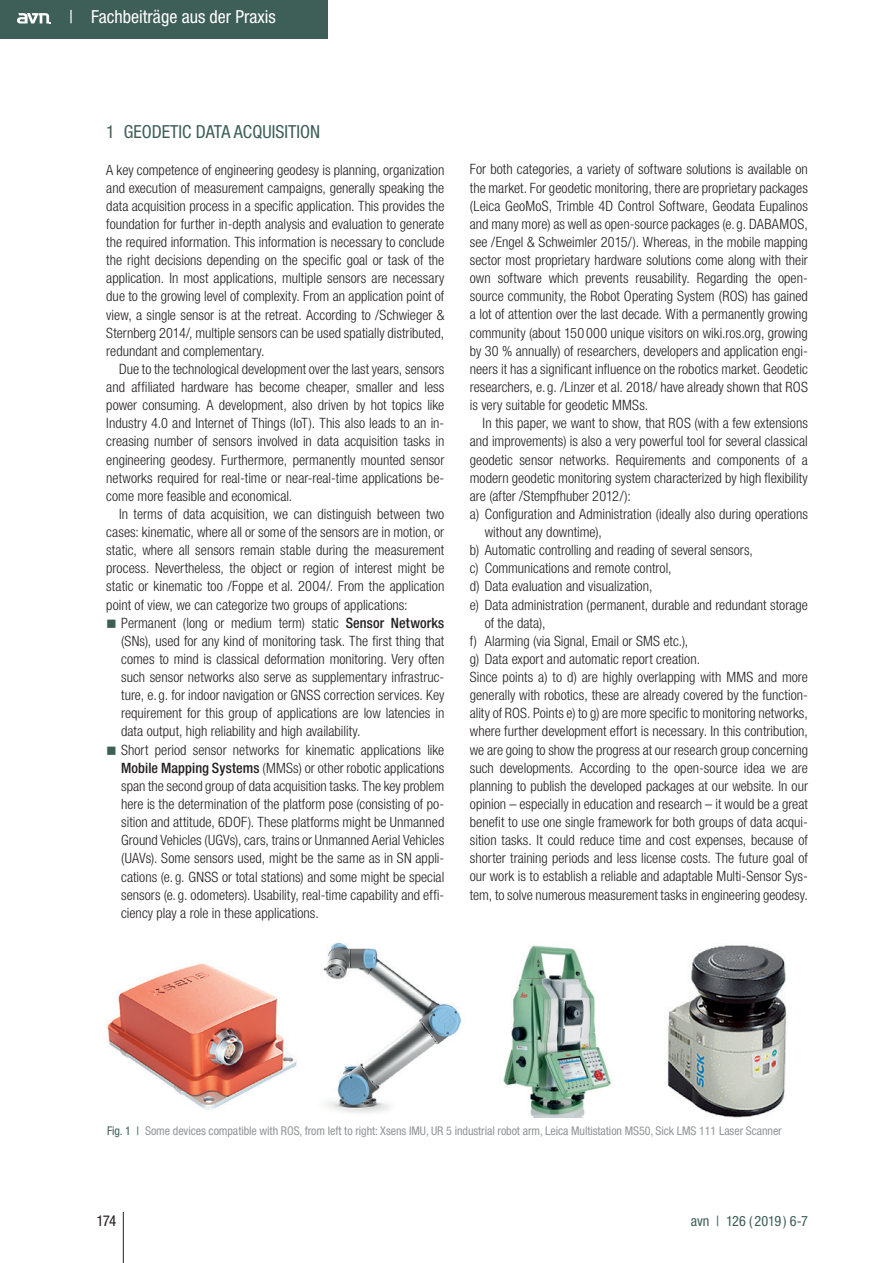
<style>
.page{position:relative;width:893px;height:1263px;background:#fff}
.page>*{position:absolute;margin:0;border:0;box-sizing:border-box;transform-origin:0 0}
.t1{font:condensed 18px "Helvetica Neue LT Std";color:#fff}
.t2{font:condensed 18px "Helvetica Neue LT Std";color:#3e5e58}
.t3{font:condensed 15px "Helvetica Neue LT Std";color:#231f20}
.t4{font:300 condensed 14.25px/18.1px "Helvetica Neue LT Std";color:#231f20;text-align:justify}
.t5{font:condensed 14.25px "Helvetica Neue LT Std";letter-spacing:-.01em;color:#3e5e58}
.t6{font:condensed 12px "Helvetica Neue LT Std";letter-spacing:-.005em;color:#939598}
.s1{font-weight:500}
.s2{color:#3e5e58}
</style>
<div class="page">
<hr style="left:123px;top:1212px;width:1px;height:51px;background:#231f20">
<div style="left:0;top:0;width:327px;height:38px;background:#3e5e58"></div>
<svg style="left:17px;top:13px;width:34px;height:10px"></svg>
<img style="left:503px;top:945px;width:108px;height:172px">
<img style="left:667px;top:945px;width:120px;height:172px">
<img style="left:323px;top:943px;width:139px;height:170px">
<img style="left:107px;top:963px;width:190px;height:147px">
<p class="t1" style="left:69px;top:7px;width:208px">| Fachbeiträge aus der Praxis</p>
<p class="t2" style="left:106px;top:121px;width:215px">1 GEODETIC DATA ACQUISITION</p>
<p class="t4" style="left:106px;top:160px;width:340px">A key competence of engineering geodesy is planning, organization and execution of measurement campaigns, generally speaking the data acquisition process in a specific application. This provides the foundation for further in-depth analysis and evaluation to generate the required information. This information is necessary to conclude the right decisions depending on the specific goal or task of the application. In most applications, multiple sensors are necessary due to the growing level of complexity. From an application point of view, a single sensor is at the retreat. According to /Schwieger &amp; Sternberg 2014/, multiple sensors can be used spatially distributed, redundant and complementary.</p>
<p class="t4" style="left:106px;top:360px;width:340px;text-indent:13px">Due to the technological development over the last years, sensors and affiliated hardware has become cheaper, smaller and less power consuming. A development, also driven by hot topics like Industry 4.0 and Internet of Things (IoT). This also leads to an in&shy;creasing number of sensors involved in data acquisition tasks in engineering geodesy. Furthermore, permanently mounted sensor networks required for real-time or near-real-time applications be&shy;come more feasible and economical.</p>
<p class="t4" style="left:106px;top:505px;width:340px;text-indent:13px">In terms of data acquisition, we can distinguish between two cases: kinematic, where all or some of the sensors are in motion, or static, where all sensors remain stable during the measurement process. Nevertheless, the object or region of interest might be static or kinematic too /Foppe et al. 2004/. From the application point of view, we can categorize two groups of applications:</p>
<p class="t4" style="left:121px;top:613px;width:325px;text-align:left">Permanent (long or medium term) static <span class="s1">Sensor Networks </span>(SNs), used for any kind of monitoring task. The first thing that comes to mind is classical deformation monitoring. Very often such sensor networks also serve as supplementary infrastruc&shy;ture, e. g. for indoor navigation or GNSS correction services. Key requirement for this group of applications are low latencies in data output, high reliability and high availability.<br>Short period sensor networks for kinematic applications like <span class="s1">Mobile Mapping Systems</span> (MMSs) or other robotic applications span the second group of data acquisition tasks. The key problem here is the determination of the platform pose (consisting of po&shy;sition and attitude, 6DOF). These platforms might be Unmanned Ground Vehicles (UGVs), cars, trains or Unmanned Aerial Vehicles (UAVs). Some sensors used, might be the same as in SN appli&shy;cations (e. g. GNSS or total stations) and some might be special sensors (e. g. odometers). Usability, real-time capability and effi&shy;ciency play a role in these applications.</p>
<p class="t4" style="left:470px;top:160px;width:340px">For both categories, a variety of software solutions is available on the market. For geodetic monitoring, there are proprietary packages (Leica GeoMoS, Trimble 4D Control Software, Geodata Eupalinos and many more) as well as open-source packages (e. g. DABAMOS, see /Engel &amp; Schweimler 2015/). Whereas, in the mobile mapping sector most proprietary hardware solutions come along with their own software which prevents reusability. Regarding the open&shy;source community, the Robot Operating System (ROS) has gained a lot of attention over the last decade. With a permanently growing community (about 150 000 unique visitors on wiki.ros.org, growing by 30 % annually) of researchers, developers and application engi&shy;neers it has a significant influence on the robotics market. Geodetic researchers, e. g. /Linzer et al. 2018/ have already shown that ROS is very suitable for geodetic MMSs.</p>
<p class="t4" style="left:483px;top:414px;width:327px">In this paper, we want to show, that ROS (with a few extensions</p>
<p class="t4" style="left:470px;top:432px;width:340px">and improvements) is also a very powerful tool for several classical</p>
<p class="t4" style="left:470px;top:450px;width:340px">geodetic sensor networks. Requirements and components of a</p>
<p class="t4" style="left:470px;top:468px;width:340px">modern geodetic monitoring system characterized by high flexibility</p>
<p class="t4" style="left:470px;top:486px;width:163px">are (after /Stempfhuber 2012/):</p>
<p class="t4" style="left:470px;top:505px;width:340px">a) Configuration and Administration (ideally also during operations</p>
<p class="t4" style="left:485px;top:523px;width:119px">without any downtime),</p>
<p class="t4" style="left:470px;top:541px;width:285px">b) Automatic controlling and reading of several sensors,</p>
<p class="t4" style="left:470px;top:559px;width:203px">c) Communications and remote control,</p>
<p class="t4" style="left:470px;top:577px;width:184px">d) Data evaluation and visualization,</p>
<p class="t4" style="left:470px;top:595px;width:340px">e) Data administration (permanent, durable and redundant storage</p>
<p class="t4" style="left:485px;top:613px;width:62px">of the data),</p>
<p class="t4" style="left:470px;top:631px;width:220px">f) Alarming (via Signal, Email or SMS etc.),</p>
<p class="t4" style="left:470px;top:650px;width:232px">g) Data export and automatic report creation.</p>
<p class="t4" style="left:470px;top:668px;width:340px">Since points a) to d) are highly overlapping with MMS and more</p>
<p class="t4" style="left:470px;top:686px;width:340px">generally with robotics, these are already covered by the function-</p>
<p class="t4" style="left:470px;top:704px;width:340px">ality of ROS. Points e) to g) are more specific to monitoring networks,</p>
<p class="t4" style="left:470px;top:722px;width:340px">where further development effort is necessary. In this contribution,</p>
<p class="t4" style="left:470px;top:740px;width:340px">we are going to show the progress at our research group concerning</p>
<p class="t4" style="left:470px;top:758px;width:340px">such developments. According to the open-source idea we are</p>
<p class="t4" style="left:470px;top:776px;width:340px">planning to publish the developed packages at our website. In our</p>
<p class="t4" style="left:470px;top:795px;width:340px">opinion – especially in education and research – it would be a great</p>
<p class="t4" style="left:470px;top:813px;width:340px">benefit to use one single framework for both groups of data acqui-</p>
<p class="t4" style="left:470px;top:831px;width:340px">sition tasks. It could reduce time and cost expenses, because of</p>
<p class="t4" style="left:470px;top:849px;width:340px">shorter training periods and less license costs. The future goal of</p>
<p class="t4" style="left:470px;top:867px;width:340px">our work is to establish a reliable and adaptable Multi-Sensor Sys-</p>
<p class="t4" style="left:470px;top:885px;width:339px">tem, to solve numerous measurement tasks in engineering geodesy.</p>
<p class="t6" style="left:107px;top:1124px;width:676px"><span class="s2">Fig. 1 |</span> Some devices compatible with ROS, from left to right: Xsens IMU, UR 5 industrial robot arm, Leica Multistation MS50, Sick LMS 111 Laser Scanner</p>
<p class="t3" style="left:96px;top:1212px;width:21px">174</p>
<p class="t5" style="left:691px;top:1213px;width:119px">avn | 126 ( 2019 ) 6-7</p>
</div>
